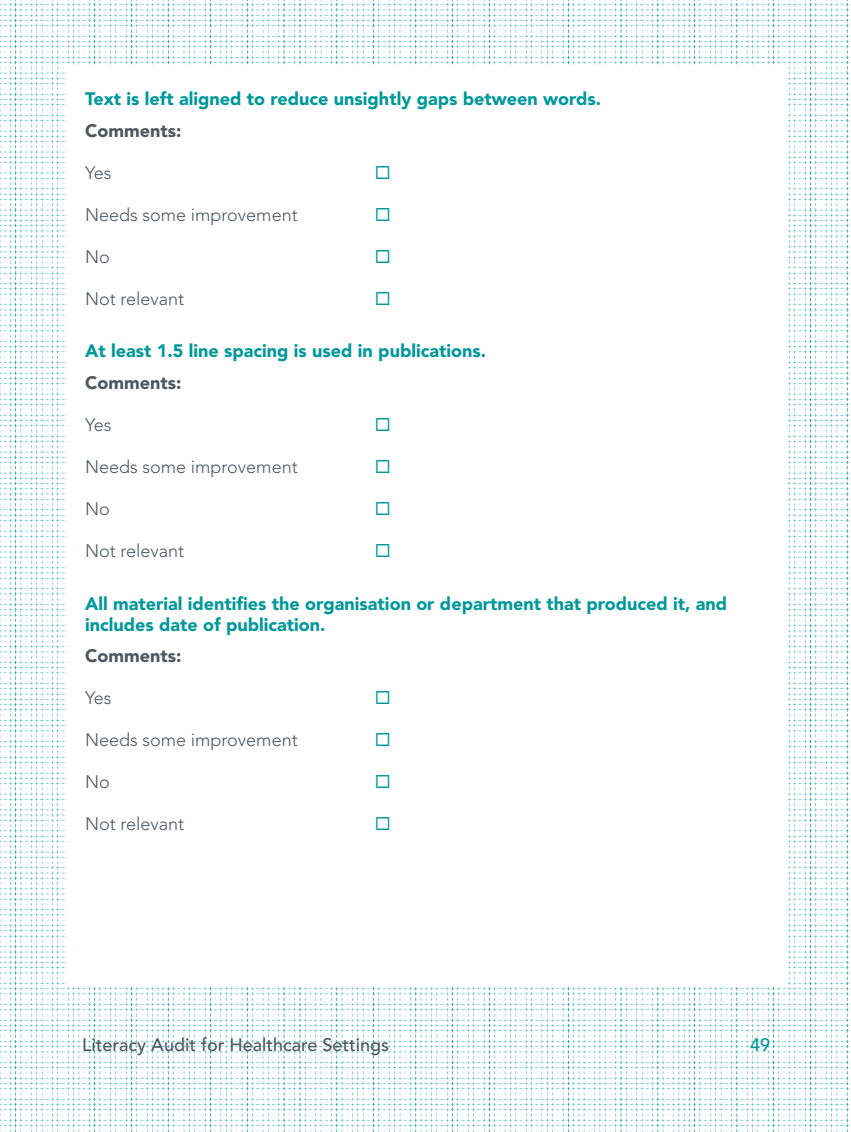
<style>
.page{position:relative;width:851px;height:1132px;background:#fff}
.page>*{position:absolute;margin:0;border:0;box-sizing:border-box;transform-origin:0 0}
.t1{font:900 18px/21px "Avenir";color:#00989a}
.t2{font:300 18px "Avenir";color:#4c575f}
.t3{font:500 18px "Avenir";color:#4c575f}
.t4{font:900 18px "Avenir";color:#4c575f}
.t5{font:500 18px "Avenir";color:#00989a}
</style>
<div class="page">
<img style="left:0;top:0;width:849px;height:1131px">
<div style="left:67px;top:66px;width:720px;height:920px;background:#fff"></div>
<p class="t1" style="left:85px;top:88px;width:517px">Text is left aligned to reduce unsightly gaps between words.</p>
<p class="t4" style="left:85px;top:119px;width:98px">Comments:</p>
<p class="t2" style="left:85px;top:162px;width:28px">Yes</p>
<p class="t2" style="left:85px;top:204px;width:214px">Needs some improvement</p>
<p class="t2" style="left:85px;top:246px;width:26px">No</p>
<p class="t2" style="left:85px;top:288px;width:101px">Not relevant</p>
<p class="t1" style="left:85px;top:340px;width:402px">At least 1.5 line spacing is used in publications.</p>
<p class="t4" style="left:85px;top:371px;width:98px">Comments:</p>
<p class="t2" style="left:85px;top:414px;width:28px">Yes</p>
<p class="t2" style="left:85px;top:456px;width:214px">Needs some improvement</p>
<p class="t2" style="left:85px;top:498px;width:26px">No</p>
<p class="t2" style="left:85px;top:540px;width:101px">Not relevant</p>
<p class="t1" style="left:85px;top:592px;width:643px">All material identifies the organisation or department that produced it, and includes date of publication.</p>
<p class="t4" style="left:85px;top:644px;width:98px">Comments:</p>
<p class="t2" style="left:85px;top:687px;width:28px">Yes</p>
<p class="t2" style="left:85px;top:729px;width:214px">Needs some improvement</p>
<p class="t2" style="left:85px;top:771px;width:26px">No</p>
<p class="t2" style="left:85px;top:813px;width:101px">Not relevant</p>
<p class="t3" style="left:82px;top:1033px;width:308px">Literacy Audit for Healthcare Settings</p>
<p class="t5" style="left:750px;top:1033px;width:20px">49</p>
</div>
